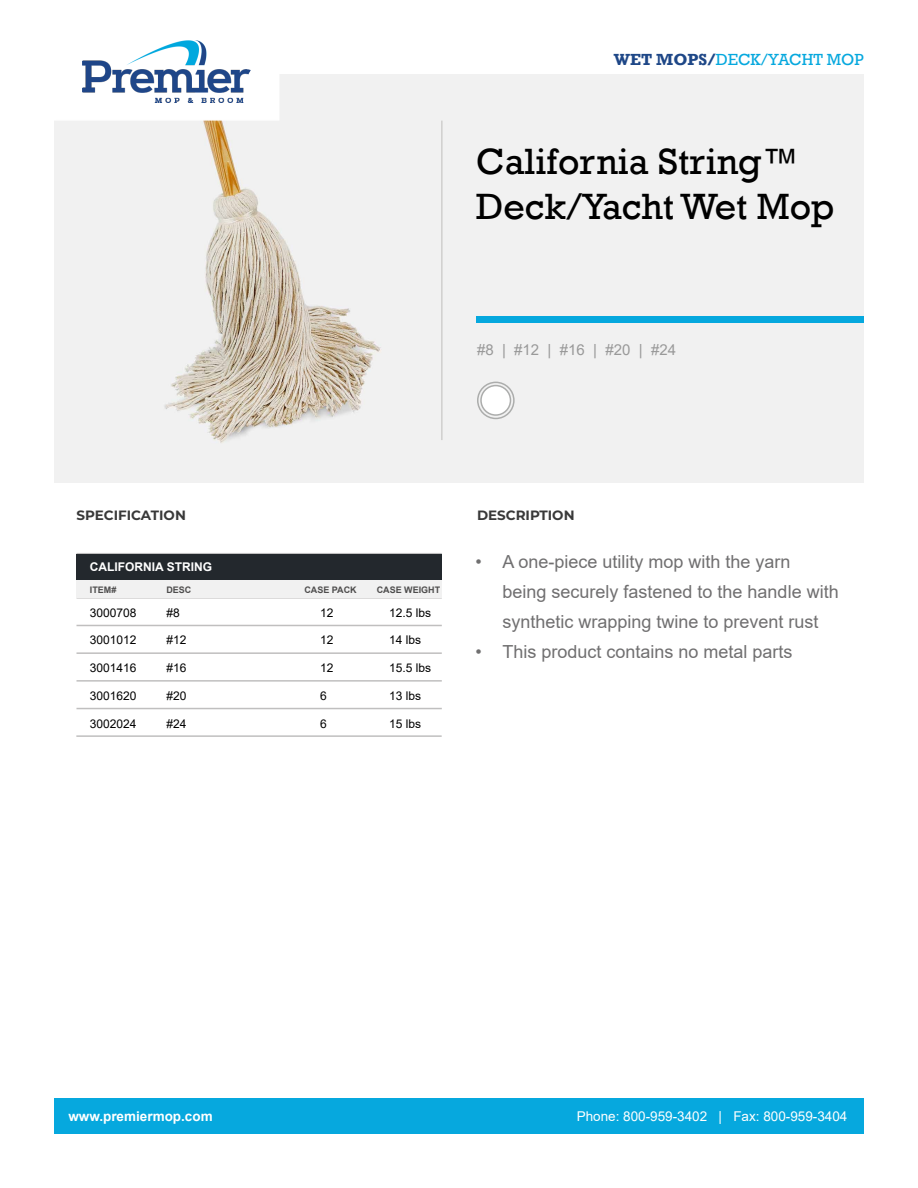
<style>
.page{position:relative;width:918px;height:1188px;background:#fff}
.page>*{position:absolute;margin:0;border:0;box-sizing:border-box;transform-origin:0 0}
.t1{font:37.5px/45px "Rockwell";color:#000}
.t2{font:18px/30px "Arial";color:#706f70}
.t3{font:16.5px "Rockwell";color:#06a8de}
.t4{font:15px "Arial";color:#999}
.t5{font:13.5px "Arial";color:#fff}
.t6{font:700 13.5px "Montserrat";color:#393939}
.t7{font:700 13.5px "Arial";color:#fff}
.t8{font:12px "Arial";color:#000}
.t9{font:700 12px "Arial";color:#fff}
.t10{font:700 9px "Arial";color:#4e4d4d}
.s1{font-weight:700;color:#1e4787}
</style>
<div class="page">
<div style="left:54px;top:74px;width:810px;height:408px;background:#f1f1f1"></div>
<div style="left:477px;top:382px;width:38px;height:37px;border:2px solid #acadac;border-radius:50%"></div>
<div style="left:481px;top:386px;width:29px;height:29px;background:#fff;border-radius:50%"></div>
<div style="left:480px;top:385px;width:31px;height:31px;border:2px solid #acadac;border-radius:50%"></div>
<hr style="left:76px;top:597px;width:366px;height:2px;background:#c0bfbf">
<hr style="left:76px;top:625px;width:366px;height:1px;background:#c0bfbf">
<hr style="left:76px;top:652px;width:366px;height:2px;background:#c0bfbf">
<hr style="left:76px;top:680px;width:366px;height:2px;background:#c0bfbf">
<hr style="left:76px;top:708px;width:366px;height:1px;background:#c0bfbf">
<div style="left:54px;top:1098px;width:810px;height:36px;background:#06a8de"></div>
<img style="left:164px;top:121px;width:217px;height:322px">
<div style="left:476px;top:316px;width:388px;height:7px;background:#06a8de"></div>
<div style="left:76px;top:580px;width:366px;height:18px;background:#f1f1f1"></div>
<hr style="left:76px;top:553px;width:366px;height:1px;background:#c0bfbf">
<div style="left:76px;top:554px;width:366px;height:26px;background:#23282d"></div>
<hr style="left:441px;top:121px;width:2px;height:319px;background:#d0cfce">
<div style="left:54px;top:54px;width:225px;height:67px;background:#fff"></div>
<img style="left:82px;top:40px;width:169px;height:62px">
<hr style="left:76px;top:735px;width:366px;height:2px;background:#c0bfbf">
<p class="t3" style="left:614px;top:50px;width:252px"><span class="s1">WET MOPS/</span>DECK/YACHT MOP</p>
<h1 class="t1" style="left:476px;top:140px;width:360px">California String™<br>Deck/Yacht Wet Mop</h1>
<p class="t4" style="left:477px;top:340px;width:201px">#8 | #12 | #16 | #20 | #24</p>
<p class="t6" style="left:76px;top:506px;width:111px">SPECIFICATION</p>
<p class="t9" style="left:90px;top:558px;width:124px">CALIFORNIA STRING</p>
<p class="t10" style="left:90px;top:583px;width:28px">ITEM#</p>
<p class="t10" style="left:166px;top:583px;width:27px">DESC</p>
<p class="t10" style="left:304px;top:583px;width:54px">CASE PACK</p>
<p class="t10" style="left:377px;top:583px;width:65px">CASE WEIGHT</p>
<p class="t8" style="left:90px;top:604px;width:48px">3000708</p>
<p class="t8" style="left:90px;top:632px;width:48px">3001012</p>
<p class="t8" style="left:90px;top:660px;width:48px">3001416</p>
<p class="t8" style="left:90px;top:687px;width:48px">3001620</p>
<p class="t8" style="left:90px;top:715px;width:48px">3002024</p>
<p class="t8" style="left:166px;top:604px;width:15px">#8</p>
<p class="t8" style="left:166px;top:632px;width:22px">#12</p>
<p class="t8" style="left:166px;top:660px;width:22px">#16</p>
<p class="t8" style="left:166px;top:687px;width:22px">#20</p>
<p class="t8" style="left:166px;top:715px;width:22px">#24</p>
<p class="t8" style="left:320px;top:604px;width:15px">12</p>
<p class="t8" style="left:320px;top:632px;width:15px">12</p>
<p class="t8" style="left:320px;top:660px;width:15px">12</p>
<p class="t8" style="left:320px;top:687px;width:8px">6</p>
<p class="t8" style="left:320px;top:715px;width:8px">6</p>
<p class="t8" style="left:389px;top:604px;width:44px">12.5 lbs</p>
<p class="t8" style="left:389px;top:632px;width:34px">14 lbs</p>
<p class="t8" style="left:389px;top:660px;width:44px">15.5 lbs</p>
<p class="t8" style="left:389px;top:687px;width:34px">13 lbs</p>
<p class="t8" style="left:389px;top:715px;width:34px">15 lbs</p>
<p class="t6" style="left:477px;top:506px;width:99px">DESCRIPTION</p>
<p class="t2" style="left:502px;top:546px;width:338px;text-indent:-27px">• A one-piece utility mop with the yarn being securely fastened to the handle with synthetic wrapping twine to prevent rust</p>
<p class="t2" style="left:476px;top:636px;width:319px">• This product contains no metal parts</p>
<p class="t7" style="left:68px;top:1107px;width:146px">www.premiermop.com</p>
<p class="t5" style="left:577px;top:1107px;width:272px">Phone: 800-959-3402 | Fax: 800-959-3404</p>
</div>
